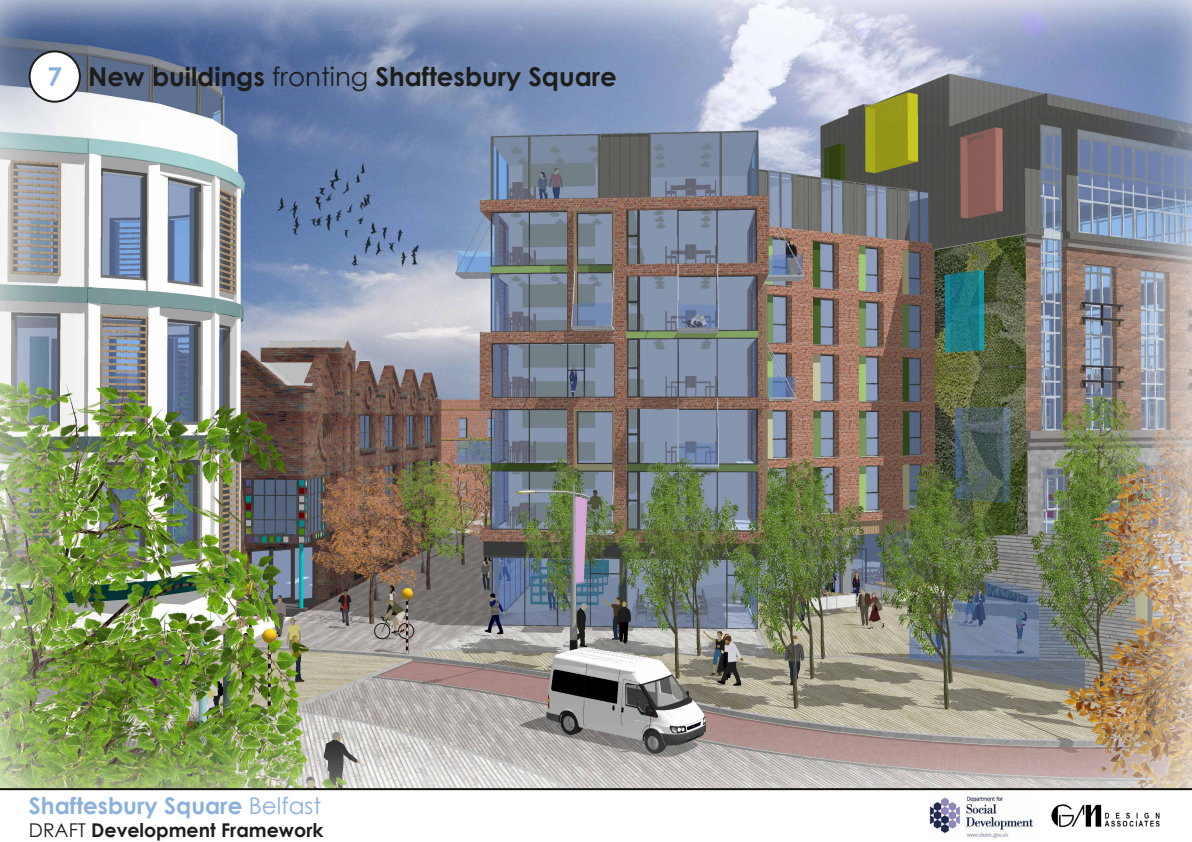
<style>
.page{position:relative;width:1192px;height:842px;background:#fff}
.page>*{position:absolute;margin:0;border:0;box-sizing:border-box;transform-origin:0 0}
.t1{font:700 26px "Century Gothic";color:#1d1d1b}
.t2{font:700 23px "Century Gothic";color:#8ab0de}
.t3{font:700 19px "Century Gothic";color:#1d1d1b}
.s1{color:#8ab0de}
.s2{font-weight:400}
</style>
<div class="page">
<img style="left:0;top:0;width:1192px;height:788px">
<hr style="left:0;top:788px;width:1192px;height:2px;background:#12100b">
<img style="left:1051px;top:804px;width:109px;height:24px">
<img style="left:927px;top:796px;width:107px;height:42px">
<div style="left:30px;top:51px;width:50px;height:51px;background:#fff;border-radius:50%"></div>
<div style="left:29px;top:50px;width:52px;height:53px;border:2px solid #1d1d1b;border-radius:50%"></div>
<p class="t1" style="left:48px;top:56px;width:571px"><span class="s1">7</span> New buildings <span class="s2">fronting</span> Shaftesbury Square</p>
<p class="t2" style="left:29px;top:788px;width:294px">Shaftesbury Square <span class="s2">Belfast</span></p>
<p class="t3" style="left:29px;top:815px;width:296px"><span class="s2">DRAFT</span> Development Framework</p>
</div>
